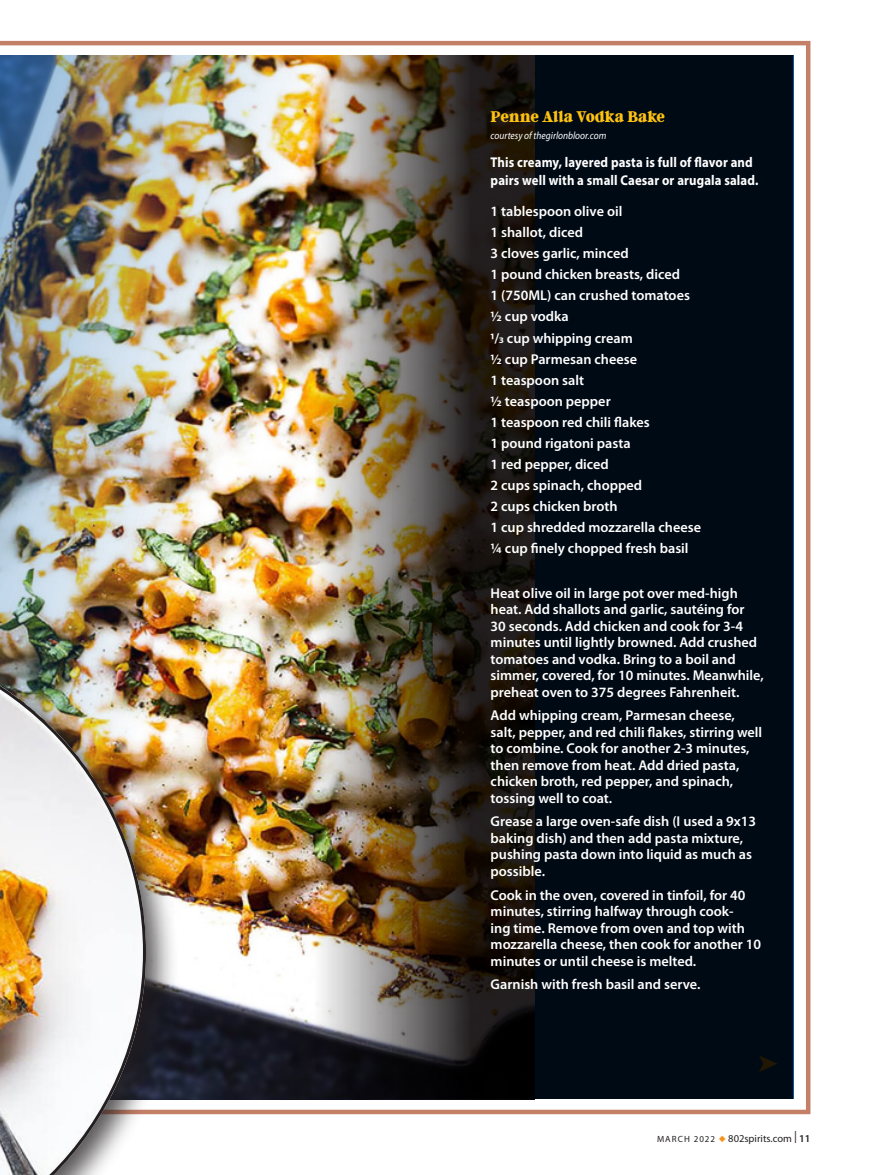
<style>
.page{position:relative;width:878px;height:1175px;background:#fff}
.page>*{position:absolute;margin:0;border:0;box-sizing:border-box;transform-origin:0 0}
.on_our_shelves_head{font:800 17.4px "Argent CF";color:#fec210;scale:.9 1}
.recipe_directions{font:600 14.25px/16.5px "Myriad Pro";color:#fff}
.recipe_ingred{font:600 14.25px "Myriad Pro";color:#fff}
.on_our_shelves_head-2{font:700 14.25px/18.9px "Myriad Pro";letter-spacing:.01em;color:#fff;scale:.9 1}
.on_our_shelves_head-3{font:italic 10.5px "Myriad Pro";color:#fff;scale:.9 1}
.t1{font:10.5px "Myriad Pro";color:#231f20}
.s1{font-size:9px}
.s2{color:#f7931d}
.s3{font-size:12px}
.s4{font-weight:600}
</style>
<div class="page">
<img style="left:0;top:41px;width:810px;height:1073px">
<img style="left:313px;top:56px;width:479px;height:1043px">
<div style="left:0;top:620px;width:179px;height:554px;background:#231f20;opacity:.75"></div>
<img style="left:0;top:633px;width:146px;height:541px">
<svg style="left:759px;top:1055px;width:18px;height:17px"></svg>
<p class="on_our_shelves_head" style="left:490px;top:106px;width:195px">Penne Alla Vodka Bake</p>
<p class="on_our_shelves_head-3" style="left:490px;top:129px;width:130px">courtesy of thegirlonbloor.com</p>
<p class="on_our_shelves_head-2" style="left:490px;top:152px;width:299px">This creamy, layered pasta is full of flavor and pairs well with a small Caesar or arugala salad.</p>
<p class="recipe_ingred" style="left:490px;top:202px;width:133px">1 tablespoon olive oil</p>
<p class="recipe_ingred" style="left:490px;top:223px;width:94px">1 shallot, diced</p>
<p class="recipe_ingred" style="left:490px;top:244px;width:140px">3 cloves garlic, minced</p>
<p class="recipe_ingred" style="left:490px;top:265px;width:191px">1 pound chicken breasts, diced</p>
<p class="recipe_ingred" style="left:490px;top:286px;width:201px">1 (750ML) can crushed tomatoes</p>
<p class="recipe_ingred" style="left:490px;top:307px;width:80px">½ cup vodka</p>
<p class="recipe_ingred" style="left:490px;top:329px;width:144px">1/3 cup whipping cream</p>
<p class="recipe_ingred" style="left:490px;top:350px;width:148px">½ cup Parmesan cheese</p>
<p class="recipe_ingred" style="left:490px;top:371px;width:95px">1 teaspoon salt</p>
<p class="recipe_ingred" style="left:490px;top:392px;width:122px">½ teaspoon pepper</p>
<p class="recipe_ingred" style="left:490px;top:413px;width:161px">1 teaspoon red chili flakes</p>
<p class="recipe_ingred" style="left:490px;top:434px;width:141px">1 pound rigatoni pasta</p>
<p class="recipe_ingred" style="left:490px;top:455px;width:120px">1 red pepper, diced</p>
<p class="recipe_ingred" style="left:490px;top:476px;width:153px">2 cups spinach, chopped</p>
<p class="recipe_ingred" style="left:490px;top:497px;width:128px">2 cups chicken broth</p>
<p class="recipe_ingred" style="left:490px;top:518px;width:212px">1 cup shredded mozzarella cheese</p>
<p class="recipe_ingred" style="left:490px;top:539px;width:199px">¼ cup finely chopped fresh basil</p>
<p class="recipe_directions" style="left:490px;top:584px;width:275px">Heat olive oil in large pot over med-high heat. Add shallots and garlic, sautéing for<br>30 seconds. Add chicken and cook for 3-4 minutes until lightly browned. Add crushed tomatoes and vodka. Bring to a boil and simmer, covered, for 10 minutes. Meanwhile, preheat oven to 375 degrees Fahrenheit.</p>
<p class="recipe_directions" style="left:490px;top:707px;width:273px">Add whipping cream, Parmesan cheese, salt, pepper, and red chili flakes, stirring well to combine. Cook for another 2-3 minutes, then remove from heat. Add dried pasta, chicken broth, red pepper, and spinach, tossing well to coat.</p>
<p class="recipe_directions" style="left:490px;top:813px;width:267px">Grease a large oven-safe dish (I used a 9x13 baking dish) and then add pasta mixture, pushing pasta down into liquid as much as possible.</p>
<p class="recipe_directions" style="left:490px;top:886px;width:272px">Cook in the oven, covered in tinfoil, for 40 minutes, stirring halfway through cook-<br>ing time. Remove from oven and top with mozzarella cheese, then cook for another 10 minutes or until cheese is melted.</p>
<p class="recipe_directions" style="left:490px;top:975px;width:211px">Garnish with fresh basil and serve.</p>
<p class="t1" style="left:657px;top:1131px;width:155px"><span class="s1">MARCH 2022</span> <span class="s2">◆</span> 802spirits.com <span class="s3">|</span> <span class="s4">11</span></p>
</div>
